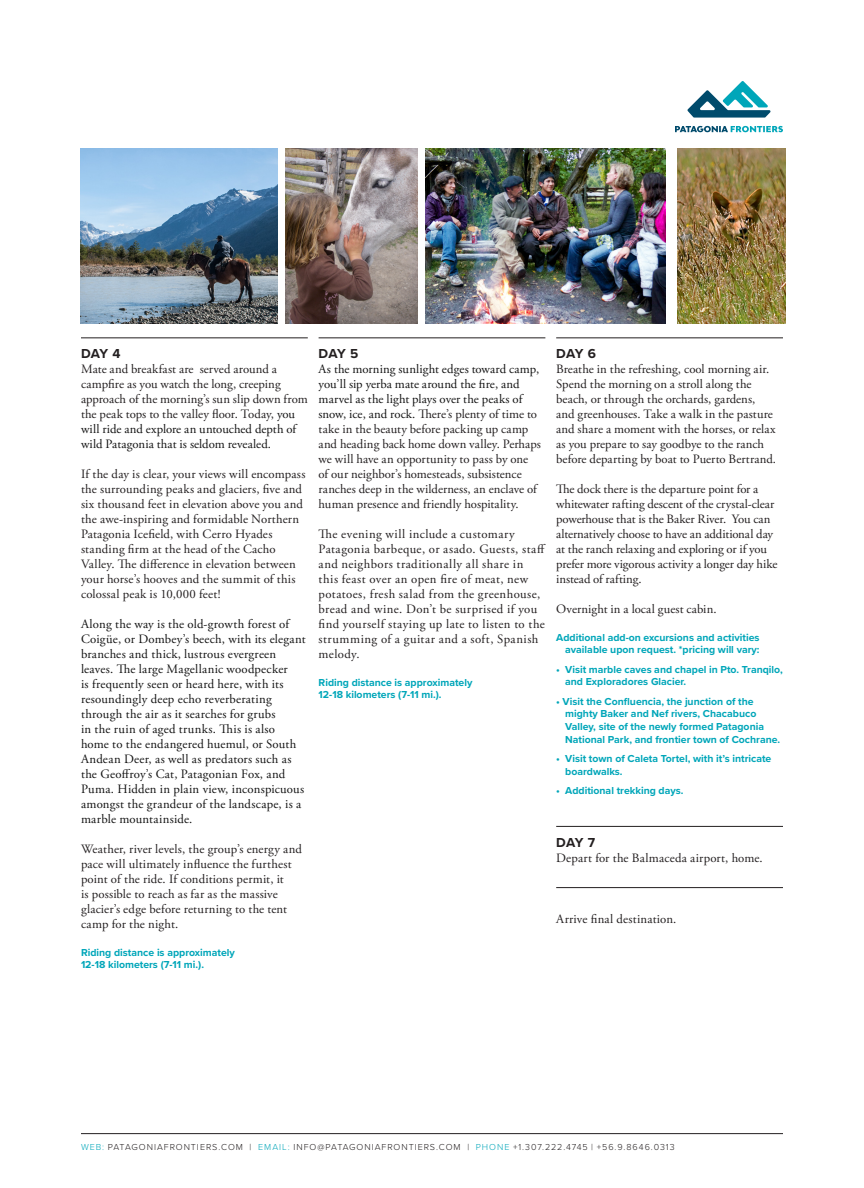
<style>
.page{position:relative;width:864px;height:1188px;background:#fff}
.page>*{position:absolute;margin:0;border:0;box-sizing:border-box;transform-origin:0 0}
.Caps_Header{font:700 13.5px "Proxima Nova";letter-spacing:-.01em;color:#231f20}
._8_5_pt_Body{font:12.75px/15px "Adobe Garamond Pro";letter-spacing:.01em;color:#231f20}
._8_5_pt_Body-2{font:12.75px/15px "Adobe Garamond Pro";letter-spacing:.02em;color:#141414}
._8_5_pt_Body-3{font:12.75px/15px "Adobe Garamond Pro";letter-spacing:.035em;color:#231f20}
._7pt_Aqua_Proxima_Bo{font:700 10.5px/12.6px "Proxima Nova";color:#00a6b9}
._10pt_CAPS_Trip_leng{font:300 9px "Proxima Nova";letter-spacing:.105em;color:#231f20}
.s1{color:#141414}
.s2{color:#00a6b9}
</style>
<div class="page">
<hr style="left:81px;top:338px;width:227px;height:1px;background:#231f20">
<hr style="left:319px;top:338px;width:226px;height:1px;background:#231f20">
<hr style="left:556px;top:338px;width:227px;height:1px;background:#231f20">
<hr style="left:556px;top:826px;width:227px;height:1px;background:#231f20">
<hr style="left:556px;top:887px;width:227px;height:1px;background:#231f20">
<svg style="left:687px;top:81px;width:84px;height:37px"></svg>
<svg style="left:675px;top:126px;width:108px;height:6px"></svg>
<img style="left:285px;top:148px;width:132px;height:176px">
<img style="left:426px;top:148px;width:240px;height:176px">
<img style="left:80px;top:148px;width:198px;height:176px">
<img style="left:677px;top:148px;width:108px;height:176px">
<hr style="left:81px;top:1133px;width:702px;height:1px;background:#231f20">
<p class="Caps_Header" style="left:81px;top:344px;width:41px">DAY 4</p>
<p class="_8_5_pt_Body" style="left:81px;top:362px;width:228px">Mate and breakfast are served around a campfire as you watch the long, creeping approach of the morning’s sun slip down from the peak tops to the valley floor. Today, <span class="s1">you will ride and explore an untouched depth of wild Patagonia that is seldom revealed.</span></p>
<p class="_8_5_pt_Body" style="left:81px;top:467px;width:226px">If the day is clear, your views will encompass the surrounding peaks and glaciers, five and six thousand feet in elevation above you and the awe-inspiring and formidable Northern Patagonia Icefield, with Cerro Hyades standing firm at the head of the Cacho Valley. The difference in elevation between your horse’s hooves and the summit of this colossal peak is 10,000 feet!</p>
<p class="_8_5_pt_Body-2" style="left:81px;top:617px;width:226px">Along the way is the old-growth forest of Coigüe, or Dombey’s beech, with its elegant branches and thick, lustrous evergreen leaves. The large Magellanic woodpecker<br>is frequently seen or heard here, with its resoundingly deep echo reverberating through the air as it searches for grubs<br>in the ruin of aged trunks. This is also home to the endangered huemul, or South Andean Deer, as well as predators such as the Geoffroy’s Cat, Patagonian Fox, and Puma. Hidden in plain view, inconspicuous amongst the grandeur of the landscape, is a marble mountainside.</p>
<p class="_8_5_pt_Body" style="left:81px;top:842px;width:222px">Weather, river levels, the group’s energy and pace will ultimately influence the furthest point of the ride. If conditions permit, it<br>is possible to reach as far as the massive glacier’s edge before returning to the tent camp for the night.</p>
<p class="_7pt_Aqua_Proxima_Bo" style="left:81px;top:946px;width:155px">Riding distance is approximately<br>12-18 kilometers (7-11 mi.).</p>
<p class="Caps_Header" style="left:319px;top:344px;width:41px">DAY 5</p>
<p class="_8_5_pt_Body" style="left:319px;top:362px;width:224px"><span class="s1">As the morning sunlight edges toward camp, you’ll sip yerba mate around the fire, and marvel as the light plays over the peaks of snow, ice, and rock.</span> There’s plenty of time to take in the beauty before packing up camp and heading back home down valley. Perhaps we will have an opportunity to pass by one of our neighbor’s homesteads, subsistence ranches deep in the wilderness, an enclave of human presence and friendly hospitality.</p>
<p class="_8_5_pt_Body-3" style="left:319px;top:527px;width:229px">The evening will include a customary Patagonia barbeque, or asado. Guests, staff and neighbors traditionally all share in this feast over an open fire of meat, new potatoes, fresh salad from the greenhouse, bread and wine. Don’t be surprised if you find yourself staying up late to listen to the strumming of a guitar and a soft, Spanish melody.</p>
<p class="_7pt_Aqua_Proxima_Bo" style="left:319px;top:676px;width:155px">Riding distance is approximately<br>12-18 kilometers (7-11 mi.).</p>
<p class="Caps_Header" style="left:556px;top:344px;width:41px">DAY 6</p>
<p class="_8_5_pt_Body" style="left:556px;top:362px;width:221px">Breathe in the refreshing, cool morning air.<br>Spend the morning on a stroll along the beach, or through the orchards, gardens, and greenhouses. Take a walk in the pasture and share a moment with the horses, or relax as you prepare to say goodbye to the ranch before departing by boat to Puerto Bertrand.</p>
<p class="_8_5_pt_Body" style="left:556px;top:482px;width:223px">The dock there is the departure point for a whitewater rafting descent of the crystal-clear powerhouse that is the Baker River. You can alternatively choose to have an additional day at the ranch relaxing and exploring or if you prefer more vigorous activity a longer day hike instead of rafting.</p>
<p class="_8_5_pt_Body" style="left:556px;top:602px;width:162px">Overnight in a local guest cabin.</p>
<p class="_7pt_Aqua_Proxima_Bo" style="left:556px;top:631px;width:205px;text-align:right">Additional add-on excursions and activities available upon request. *pricing will vary:</p>
<p class="_7pt_Aqua_Proxima_Bo" style="left:565px;top:663px;width:219px;text-indent:-9px">• Visit marble caves and chapel in Pto. Tranqilo, and Exploradores Glacier.</p>
<p class="_7pt_Aqua_Proxima_Bo" style="left:565px;top:695px;width:217px;text-indent:-9px">• Visit the Confluencia, the junction of the mighty Baker and Nef rivers, Chacabuco Valley, site of the newly formed Patagonia National Park, and frontier town of Cochrane.</p>
<p class="_7pt_Aqua_Proxima_Bo" style="left:565px;top:752px;width:208px;text-indent:-9px">• Visit town of Caleta Tortel, with it’s intricate boardwalks.</p>
<p class="_7pt_Aqua_Proxima_Bo" style="left:556px;top:784px;width:129px">• Additional trekking days.</p>
<p class="Caps_Header" style="left:556px;top:832px;width:40px">DAY 7</p>
<p class="_8_5_pt_Body" style="left:556px;top:851px;width:208px">Depart for the Balmaceda airport, home.</p>
<p class="_8_5_pt_Body" style="left:556px;top:912px;width:122px">Arrive final destination.</p>
<p class="_10pt_CAPS_Trip_leng" style="left:81px;top:1140px;width:595px"><span class="s2">WEB:</span> PATAGONIAFRONTIERS.COM | <span class="s2">EMAIL:</span> INFO@PATAGONIAFRONTIERS.COM | <span class="s2">PHONE</span> +1.307.222.4745 | +56.9.8646.0313</p>
</div>
